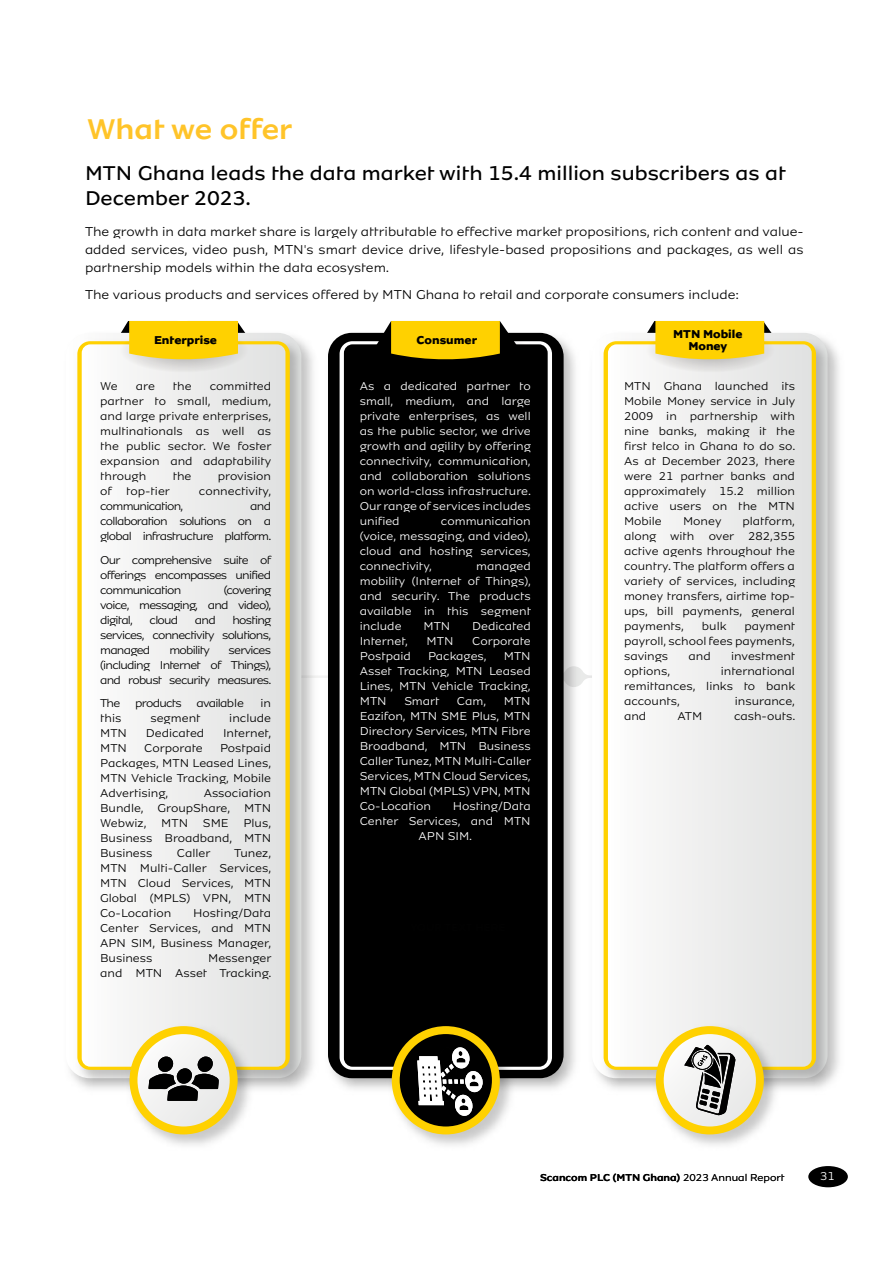
<style>
.page{position:relative;width:893px;height:1263px;background:#fff}
.page>*{position:absolute;margin:0;border:0;box-sizing:border-box;transform-origin:0 0}
.t1{font:500 30px "MTN Brighter Sans";color:#ffc429}
.t2{font:21px/25.2px "MTN Brighter Sans";color:#000}
.t3{font:300 13.5px/18px "MTN Brighter Sans";color:#000;text-align:justify}
.t4{font:300 12px/15px "MTN Brighter Sans";color:#000;text-align:justify}
.t5{font:300 12px/15px "MTN Brighter Sans";color:#fff;text-align:justify}
.t6{font:300 12px "MTN Brighter Sans";letter-spacing:-.06em;color:#000}
.t7{font:800 12px/12px "MTN Brighter Sans";color:#000;text-align:center}
.t8{font:500 10.5px "MTN Brighter Sans";color:#000}
.s1{font-weight:300}
</style>
<div class="page">
<img style="left:309px;top:332px;width:530px;height:744px">
<img style="left:71px;top:335px;width:238px;height:754px">
<svg style="left:77px;top:341px;width:213px;height:729px;background:#fbd31d"></svg>
<svg style="left:82px;top:344px;width:203px;height:723px"></svg>
<img style="left:123px;top:1019px;width:134px;height:126px">
<div style="left:130px;top:1026px;width:108px;height:108px;background:#ffd100;border-radius:50%"></div>
<div style="left:137px;top:1034px;width:93px;height:92px;background:#f1f0f0;border-radius:46px"></div>
<svg style="left:113px;top:321px;width:141px;height:51px;background:#f1d761"></svg>
<div style="left:328px;top:333px;width:236px;height:745px;background:#000;border-radius:24px"></div>
<img style="left:334px;top:335px;width:238px;height:754px">
<div style="left:340px;top:341px;width:212px;height:729px;background:linear-gradient(to bottom,#fff,#fff);border-radius:13px"></div>
<div style="left:344px;top:344px;width:204px;height:723px;background:#000;border-radius:9px"></div>
<svg style="left:376px;top:321px;width:152px;height:39px"></svg>
<svg style="left:592px;top:333px;width:236px;height:743px"></svg>
<img style="left:598px;top:335px;width:237px;height:754px">
<div style="left:604px;top:341px;width:212px;height:729px;background:#ffd100;border-radius:13px"></div>
<svg style="left:608px;top:344px;width:204px;height:723px;background:#f0f0ef"></svg>
<img style="left:649px;top:1019px;width:135px;height:126px">
<div style="left:656px;top:1026px;width:108px;height:108px;background:#ffd100;border-radius:50%"></div>
<div style="left:664px;top:1034px;width:92px;height:92px;background:#f1f1f0;border-radius:46px"></div>
<svg style="left:639px;top:321px;width:141px;height:51px"></svg>
<svg style="left:684px;top:1045px;width:52px;height:70px"></svg>
<img style="left:386px;top:1026px;width:134px;height:119px">
<div style="left:392px;top:1026px;width:108px;height:108px;background:#ffd100;border-radius:50%"></div>
<div style="left:400px;top:1034px;width:92px;height:92px;background:#000;border-radius:50%"></div>
<svg style="left:417px;top:1046px;width:66px;height:70px"></svg>
<svg style="left:148px;top:1056px;width:71px;height:45px"></svg>
<div style="left:808px;top:1166px;width:40px;height:21px;background:#000;border-radius:50%"></div>
<h1 class="t1" style="left:87px;top:111px;width:207px">What we offer</h1>
<h2 class="t2" style="left:85px;top:160px;width:702px">MTN Ghana leads the data market with 15.4 million subscribers as at<br>December 2023.</h2>
<p class="t3" style="left:85px;top:223px;width:720px">The growth in data market share is largely attributable to effective market propositions, rich content and value&shy;added services, video push, MTN's smart device drive, lifestyle-based propositions and packages, as well as partnership models within the data ecosystem.</p>
<p class="t3" style="left:85px;top:285px;width:655px">The various products and services offered by MTN Ghana to retail and corporate consumers include:</p>
<p class="t7" style="left:154px;top:334px;width:64px">Enterprise</p>
<p class="t7" style="left:417px;top:334px;width:62px">Consumer</p>
<p class="t7" style="left:673px;top:328px;width:71px">MTN Mobile<br>Money</p>
<p class="t4" style="left:100px;top:379px;width:19px">We</p>
<p class="t4" style="left:136px;top:379px;width:21px">are</p>
<p class="t4" style="left:173px;top:379px;width:20px">the</p>
<p class="t4" style="left:100px;top:379px;width:173px;text-indent:110px">committed partner to small, medium, and large private enterprises, multinationals as well as the public sector. We foster expansion and adaptability through</p>
<p class="t5" style="left:360px;top:379px;width:173px">As a dedicated partner to small, medium, and large private enterprises, as well as the public sector, we drive growth and agility by offering connectivity, communication, and collaboration solutions on world-class infrastructure.<br>Our range of services includes unified</p>
<p class="t4" style="left:624px;top:379px;width:173px">MTN Ghana launched its Mobile Money service in July 2009 in partnership with nine banks, making it the first telco in Ghana to do so.<br>As at December 2023, there were 21 partner banks and approximately 15.2 million active users on the MTN Mobile</p>
<p class="t4" style="left:173px;top:469px;width:20px">the</p>
<p class="t4" style="left:218px;top:469px;width:55px">provision</p>
<p class="t4" style="left:100px;top:484px;width:71px">of top-tier</p>
<p class="t4" style="left:199px;top:484px;width:74px">connectivity,</p>
<p class="t6" style="left:100px;top:499px;width:85px">communication,</p>
<p class="t4" style="left:100px;top:499px;width:173px;text-indent:150px">and collaboration solutions on a global infrastructure platform.</p>
<p class="t4" style="left:100px;top:552px;width:173px">Our comprehensive suite of offerings encompasses unified communication</p>
<p class="t4" style="left:624px;top:514px;width:173px;text-indent:118px">platform, along with over 282,355 active agents throughout the country. The platform offers a variety of services, including money transfers, airtime top&shy;ups, bill payments, general payments,</p>
<p class="t5" style="left:360px;top:514px;width:173px;text-indent:81px">communication (voice, messaging, and video), cloud and hosting services, connectivity,</p>
<p class="t4" style="left:683px;top:514px;width:40px">Money</p>
<p class="t5" style="left:360px;top:559px;width:173px;text-indent:116px">managed mobility (Internet of Things), and security. The products available in this segment include</p>
<p class="t4" style="left:100px;top:582px;width:173px;text-indent:124px">(covering voice, messaging, and video), digital,</p>
<p class="t4" style="left:100px;top:612px;width:173px;text-indent:132px">hosting services, connectivity solutions, managed</p>
<p class="t4" style="left:150px;top:612px;width:30px">cloud</p>
<p class="t4" style="left:195px;top:612px;width:22px">and</p>
<p class="t5" style="left:423px;top:619px;width:28px">MTN</p>
<p class="t5" style="left:472px;top:619px;width:60px">Dedicated</p>
<p class="t4" style="left:702px;top:619px;width:26px">bulk</p>
<p class="t4" style="left:624px;top:619px;width:173px;text-indent:120px">payment payroll, school fees payments, savings</p>
<p class="t5" style="left:360px;top:634px;width:50px">Internet,</p>
<p class="t5" style="left:427px;top:634px;width:28px">MTN</p>
<p class="t5" style="left:472px;top:634px;width:60px">Corporate</p>
<p class="t5" style="left:360px;top:649px;width:53px">Postpaid</p>
<p class="t5" style="left:428px;top:649px;width:60px">Packages,</p>
<p class="t6" style="left:169px;top:643px;width:42px">mobility</p>
<p class="t4" style="left:100px;top:642px;width:173px;text-indent:128px">services (including Internet of Things), and robust security measures.</p>
<p class="t6" style="left:100px;top:696px;width:145px">The products available</p>
<p class="t4" style="left:260px;top:696px;width:12px">in</p>
<p class="t4" style="left:100px;top:711px;width:23px">this</p>
<p class="t4" style="left:150px;top:711px;width:52px">segment</p>
<p class="t4" style="left:229px;top:711px;width:43px">include</p>
<p class="t4" style="left:100px;top:726px;width:28px">MTN</p>
<p class="t4" style="left:146px;top:726px;width:60px">Dedicated</p>
<p class="t4" style="left:223px;top:726px;width:50px">Internet,</p>
<p class="t4" style="left:100px;top:741px;width:28px">MTN</p>
<p class="t4" style="left:144px;top:741px;width:60px">Corporate</p>
<p class="t4" style="left:689px;top:649px;width:24px">and</p>
<p class="t4" style="left:731px;top:649px;width:66px">investment</p>
<p class="t5" style="left:360px;top:649px;width:173px;text-indent:144px">MTN Asset Tracking, MTN Leased Lines, MTN Vehicle Tracking, MTN</p>
<p class="t4" style="left:624px;top:664px;width:173px;text-indent:97px">international remittances, links to bank accounts,</p>
<p class="t4" style="left:624px;top:664px;width:48px">options,</p>
<p class="t4" style="left:735px;top:694px;width:62px">insurance,</p>
<p class="t5" style="left:404px;top:694px;width:37px">Smart</p>
<p class="t5" style="left:457px;top:694px;width:31px">Cam,</p>
<p class="t5" style="left:360px;top:694px;width:173px;text-indent:144px">MTN Eazifon, MTN SME Plus, MTN Directory Services, MTN Fibre Broadband, MTN Business Caller Tunez, MTN Multi-Caller Services, MTN Cloud Services, MTN Global (MPLS) VPN, MTN Co-Location</p>
<p class="t4" style="left:624px;top:709px;width:24px">and</p>
<p class="t4" style="left:677px;top:709px;width:26px">ATM</p>
<p class="t4" style="left:734px;top:709px;width:63px">cash-outs.</p>
<p class="t4" style="left:100px;top:741px;width:173px;text-indent:120px">Postpaid Packages, MTN Leased Lines, MTN Vehicle Tracking, Mobile Advertising,</p>
<p class="t4" style="left:100px;top:786px;width:173px;text-indent:104px">Association Bundle, GroupShare, MTN Webwiz, MTN SME Plus, Business Broadband, MTN Business</p>
<p class="t5" style="left:453px;top:799px;width:79px">Hosting/Data</p>
<p class="t5" style="left:360px;top:814px;width:172px">Center Services, and MTN</p>
<p class="t5" style="left:419px;top:829px;width:55px">APN SIM.</p>
<p class="t4" style="left:177px;top:846px;width:35px">Caller</p>
<p class="t4" style="left:100px;top:846px;width:173px;text-indent:134px">Tunez, MTN Multi-Caller Services, MTN Cloud Services, MTN Global (MPLS) VPN, MTN Co-Location</p>
<p class="t4" style="left:100px;top:906px;width:173px;text-indent:93px">Hosting/Data Center Services, and MTN APN SIM, Business Manager, Business</p>
<p class="t4" style="left:100px;top:951px;width:173px;text-align:right">Messenger<br>and MTN Asset Tracking.</p>
<p class="t8" style="left:540px;top:1171px;width:246px">Scancom PLC (MTN Ghana) <span class="s1">2023 Annual Report</span></p>
<p class="t5" style="left:820px;top:1168px;width:16px">31</p>
</div>
